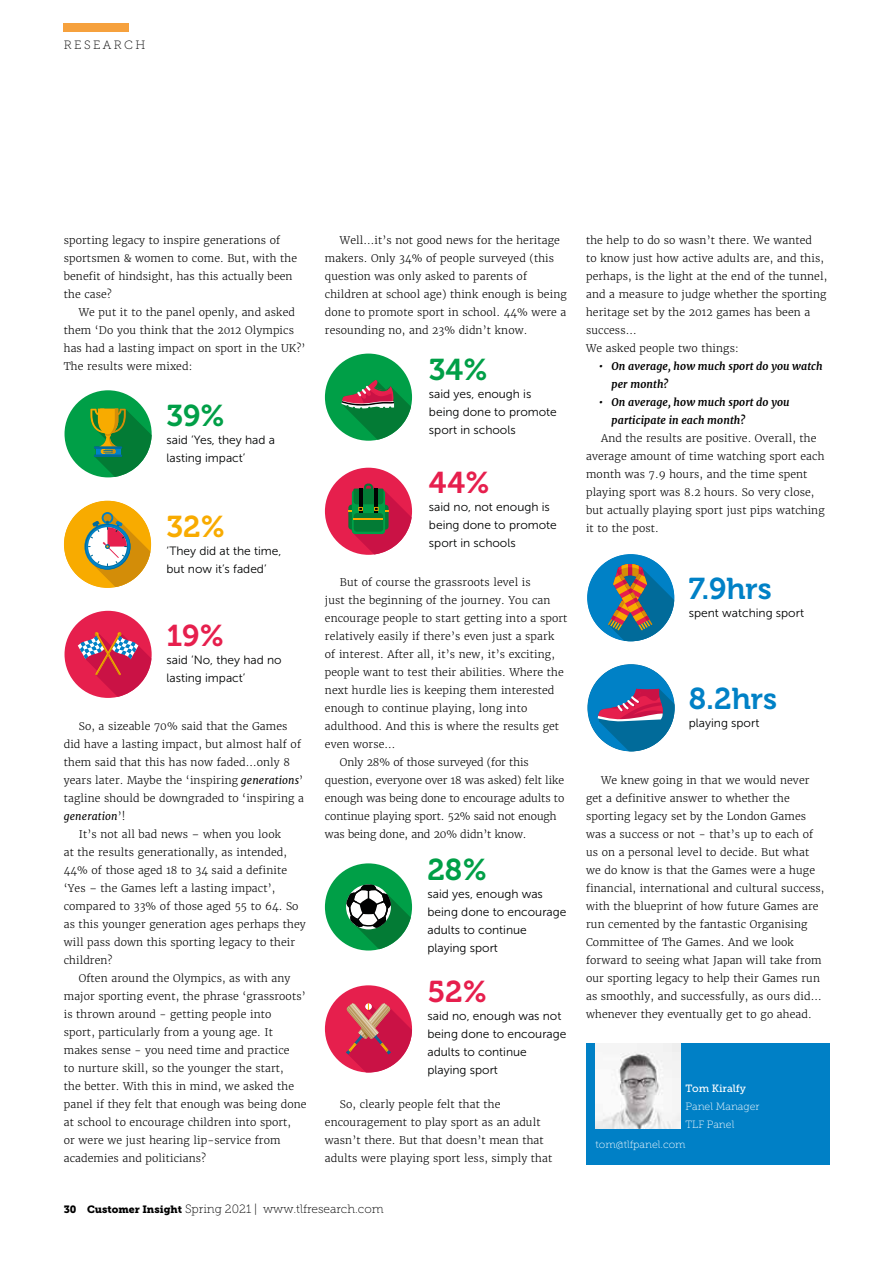
<style>
.page{position:relative;width:893px;height:1263px;background:#fff}
.page>*{position:absolute;margin:0;border:0;box-sizing:border-box;transform-origin:0 0}
.t1{font:30px "Museo 700";color:#0081c6}
.t2{font:30px "Museo 700";color:#009f47}
.t3{font:30px "Museo 700";color:#e61f4d}
.t4{font:30px "Museo 700";color:#f8ab00}
.t5{font:12px/18px "Museo Sans 300";color:#010202}
.t6{font:12px "Museo Slab 100";color:#000}
.t7{font:12px "Museo Slab 100";letter-spacing:.2em;color:#000}
.t8{font:300 10.5px/18px "Merriweather";letter-spacing:.01em;color:#000}
.t9{font:300 10.5px "Merriweather";letter-spacing:-.01em;color:#000}
.t10{font:italic 700 10.5px/18px "Merriweather";letter-spacing:.01em;color:#000}
.t11{font:10.5px/18px "Museo Slab 100";color:#fff}
.t12{font:italic 10.5px "Merriweather";letter-spacing:.01em;color:#000}
.t13{font:10.5px "Museo Slab 500";color:#fff}
.s1{font-weight:400;font-style:italic}
.s2{font-weight:300;font-style:normal}
.s3{font-family:"Museo Slab 900";font-size:10.5px}
</style>
<div class="page">
<div style="left:586px;top:1044px;width:243px;height:121px;background:#0080c6"></div>
<img style="left:596px;top:1044px;width:85px;height:85px">
<div style="left:64px;top:23px;width:65px;height:9px;background:#f6a13d"></div>
<div style="left:325px;top:468px;width:87px;height:87px;background:#e61f4d;border-radius:50%"></div>
<svg style="left:348px;top:484px;width:64px;height:70px"></svg>
<div style="left:325px;top:354px;width:87px;height:87px;background:#009f47;border-radius:50%"></div>
<svg style="left:341px;top:379px;width:70px;height:61px"></svg>
<div style="left:325px;top:863px;width:87px;height:87px;background:#009f47;border-radius:50%"></div>
<svg style="left:346px;top:884px;width:65px;height:65px"></svg>
<div style="left:325px;top:985px;width:87px;height:87px;background:#e61f4d;border-radius:50%"></div>
<svg style="left:346px;top:1003px;width:66px;height:69px"></svg>
<div style="left:587px;top:554px;width:87px;height:87px;background:#0081c6;border-radius:44px"></div>
<svg style="left:608px;top:564px;width:66px;height:77px"></svg>
<div style="left:587px;top:664px;width:88px;height:87px;background:#0081c6;border-radius:50%"></div>
<svg style="left:598px;top:689px;width:77px;height:62px"></svg>
<svg style="left:64px;top:501px;width:87px;height:87px"></svg>
<div style="left:65px;top:390px;width:87px;height:87px;background:#009f47;border-radius:50%"></div>
<svg style="left:90px;top:408px;width:62px;height:69px"></svg>
<div style="left:65px;top:611px;width:87px;height:87px;background:#e61f4d;border-radius:50%"></div>
<svg style="left:78px;top:632px;width:73px;height:65px"></svg>
<p class="t7" style="left:64px;top:39px;width:83px">RESEARCH</p>
<p class="t8" style="left:64px;top:231px;width:235px">sporting legacy to inspire generations of sportsmen &amp; women to come. But, with the benefit of hindsight, has this actually been the case?</p>
<p class="t8" style="left:64px;top:303px;width:243px;text-indent:15px">We put it to the panel openly, and asked them ‘Do you think that the 2012 Olympics has had a lasting impact on sport in the UK?’ The results were mixed:</p>
<h1 class="t2" style="left:167px;top:398px;width:60px">39%</h1>
<p class="t5" style="left:167px;top:430px;width:110px">said ‘Yes, they had a lasting impact’</p>
<h1 class="t4" style="left:167px;top:510px;width:60px">32%</h1>
<p class="t5" style="left:167px;top:542px;width:116px">‘They did at the time, but now it’s faded’</p>
<h1 class="t3" style="left:167px;top:619px;width:59px">19%</h1>
<p class="t5" style="left:167px;top:651px;width:117px">said ‘No, they had no lasting impact’</p>
<p class="t8" style="left:79px;top:717px;width:210px">So, a sizeable 70% said that the Games</p>
<p class="t8" style="left:64px;top:735px;width:239px">did have a lasting impact, but almost half of</p>
<p class="t8" style="left:64px;top:753px;width:228px">them said that this has now faded…only 8</p>
<p class="t8" style="left:64px;top:771px;width:241px">years later. Maybe the ‘inspiring <span class="s1">generations</span>’</p>
<p class="t8" style="left:64px;top:789px;width:242px">tagline should be downgraded to ‘inspiring a</p>
<p class="t12" style="left:64px;top:809px;width:63px">generation<span class="s2">’!</span></p>
<p class="t8" style="left:79px;top:825px;width:204px">It’s not all bad news – when you look</p>
<p class="t8" style="left:64px;top:843px;width:225px">at the results generationally, as intended,</p>
<p class="t8" style="left:64px;top:861px;width:225px">44% of those aged 18 to 34 said a definite</p>
<p class="t8" style="left:64px;top:879px;width:213px">‘Yes – the Games left a lasting impact’,</p>
<p class="t8" style="left:64px;top:897px;width:236px">compared to 33% of those aged 55 to 64. So</p>
<p class="t8" style="left:64px;top:915px;width:244px">as this younger generation ages perhaps they</p>
<p class="t8" style="left:64px;top:933px;width:233px">will pass down this sporting legacy to their</p>
<p class="t8" style="left:64px;top:951px;width:50px">children?</p>
<p class="t8" style="left:79px;top:969px;width:213px">Often around the Olympics, as with any</p>
<p class="t8" style="left:64px;top:987px;width:243px">major sporting event, the phrase ‘grassroots’</p>
<p class="t8" style="left:64px;top:1005px;width:209px">is thrown around - getting people into</p>
<p class="t8" style="left:64px;top:1023px;width:211px">sport, particularly from a young age. It</p>
<p class="t8" style="left:64px;top:1041px;width:227px">makes sense - you need time and practice</p>
<p class="t8" style="left:64px;top:1059px;width:221px">to nurture skill, so the younger the start,</p>
<p class="t8" style="left:64px;top:1077px;width:232px">the better. With this in mind, we asked the</p>
<p class="t8" style="left:64px;top:1095px;width:244px">panel if they felt that enough was being done</p>
<p class="t8" style="left:64px;top:1113px;width:229px">at school to encourage children into sport,</p>
<p class="t8" style="left:64px;top:1131px;width:218px">or were we just hearing lip-service from</p>
<p class="t8" style="left:64px;top:1149px;width:144px">academies and politicians?</p>
<p class="t8" style="left:325px;top:231px;width:243px;text-indent:15px">Well…it’s not good news for the heritage makers. Only 34% of people surveyed (this question was only asked to parents of children at school age) think enough is being done to promote sport in school. 44% were a resounding no, and 23% didn’t know.</p>
<p class="t8" style="left:586px;top:231px;width:243px">the help to do so wasn’t there. We wanted<br>to know just how active adults are, and this, perhaps, is the light at the end of the tunnel, and a measure to judge whether the sporting heritage set by the 2012 games has been a success…<br>We asked people two things:</p>
<p class="t10" style="left:612px;top:357px;width:213px;text-indent:-13px">• On average, how much sport do you watch per month?</p>
<p class="t10" style="left:612px;top:393px;width:179px;text-indent:-13px">• On average, how much sport do you participate in each month?</p>
<p class="t8" style="left:586px;top:429px;width:240px;text-indent:15px">And the results are positive. Overall, the average amount of time watching sport each month was 7.9 hours, and the time spent playing sport was 8.2 hours. So very close, but actually playing sport just pips watching it to the post.</p>
<h1 class="t2" style="left:429px;top:353px;width:61px">34%</h1>
<p class="t5" style="left:429px;top:385px;width:129px">said yes, enough is being done to promote sport in schools</p>
<h1 class="t3" style="left:429px;top:466px;width:62px">44%</h1>
<p class="t5" style="left:429px;top:498px;width:129px">said no, not enough is being done to promote sport in schools</p>
<p class="t8" style="left:340px;top:573px;width:192px">But of course the grassroots level is</p>
<p class="t8" style="left:325px;top:591px;width:227px">just the beginning of the journey. You can</p>
<p class="t8" style="left:325px;top:609px;width:244px">encourage people to start getting into a sport</p>
<p class="t8" style="left:325px;top:627px;width:231px">relatively easily if there’s even just a spark</p>
<p class="t8" style="left:325px;top:645px;width:231px">of interest. After all, it’s new, it’s exciting,</p>
<p class="t8" style="left:325px;top:663px;width:240px">people want to test their abilities. Where the</p>
<p class="t8" style="left:325px;top:681px;width:231px">next hurdle lies is keeping them interested</p>
<p class="t8" style="left:325px;top:699px;width:204px">enough to continue playing, long into</p>
<p class="t8" style="left:325px;top:717px;width:236px">adulthood. And this is where the results get</p>
<p class="t8" style="left:325px;top:735px;width:72px">even worse…</p>
<p class="t9" style="left:340px;top:755px;width:190px">Only 28% of those surveyed (for this</p>
<p class="t9" style="left:325px;top:773px;width:241px">question, everyone over 18 was asked) felt like</p>
<p class="t9" style="left:325px;top:791px;width:241px">enough was being done to encourage adults to</p>
<p class="t9" style="left:325px;top:809px;width:233px">continue playing sport. 52% said not enough</p>
<p class="t9" style="left:325px;top:827px;width:203px">was being done, and 20% didn’t know.</p>
<h1 class="t2" style="left:427px;top:853px;width:61px">28%</h1>
<p class="t5" style="left:427px;top:885px;width:141px">said yes, enough was being done to encourage adults to continue playing sport</p>
<h1 class="t3" style="left:427px;top:974px;width:61px">52%</h1>
<p class="t5" style="left:427px;top:1006px;width:141px">said no, enough was not being done to encourage adults to continue playing sport</p>
<p class="t8" style="left:325px;top:1095px;width:229px;text-indent:15px">So, clearly people felt that the encouragement to play sport as an adult wasn’t there. But that doesn’t mean that adults were playing sport less, simply that</p>
<h1 class="t1" style="left:689px;top:572px;width:85px">7.9hrs</h1>
<p class="t5" style="left:689px;top:604px;width:117px">spent watching sport</p>
<h1 class="t1" style="left:689px;top:682px;width:90px">8.2hrs</h1>
<p class="t5" style="left:689px;top:714px;width:72px">playing sport</p>
<p class="t8" style="left:586px;top:771px;width:240px;text-indent:15px">We knew going in that we would never get a definitive answer to whether the sporting legacy set by the London Games was a success or not - that’s up to each of us on a personal level to decide. But what we do know is that the Games were a huge financial, international and cultural success, with the blueprint of how future Games are run cemented by the fantastic Organising Committee of The Games. And we look forward to seeing what Japan will take from our sporting legacy to help their Games run as smoothly, and successfully, as ours did… whenever they eventually get to go ahead.</p>
<p class="t13" style="left:686px;top:1083px;width:62px">Tom Kiralfy</p>
<p class="t11" style="left:686px;top:1097px;width:75px">Panel Manager<br>TLF Panel</p>
<p class="t11" style="left:596px;top:1135px;width:92px">tom@tlfpanel.com</p>
<p class="t6" style="left:64px;top:1203px;width:321px"><span class="s3">30 Customer Insight</span> Spring 2021 | www.tlfresearch.com</p>
</div>
